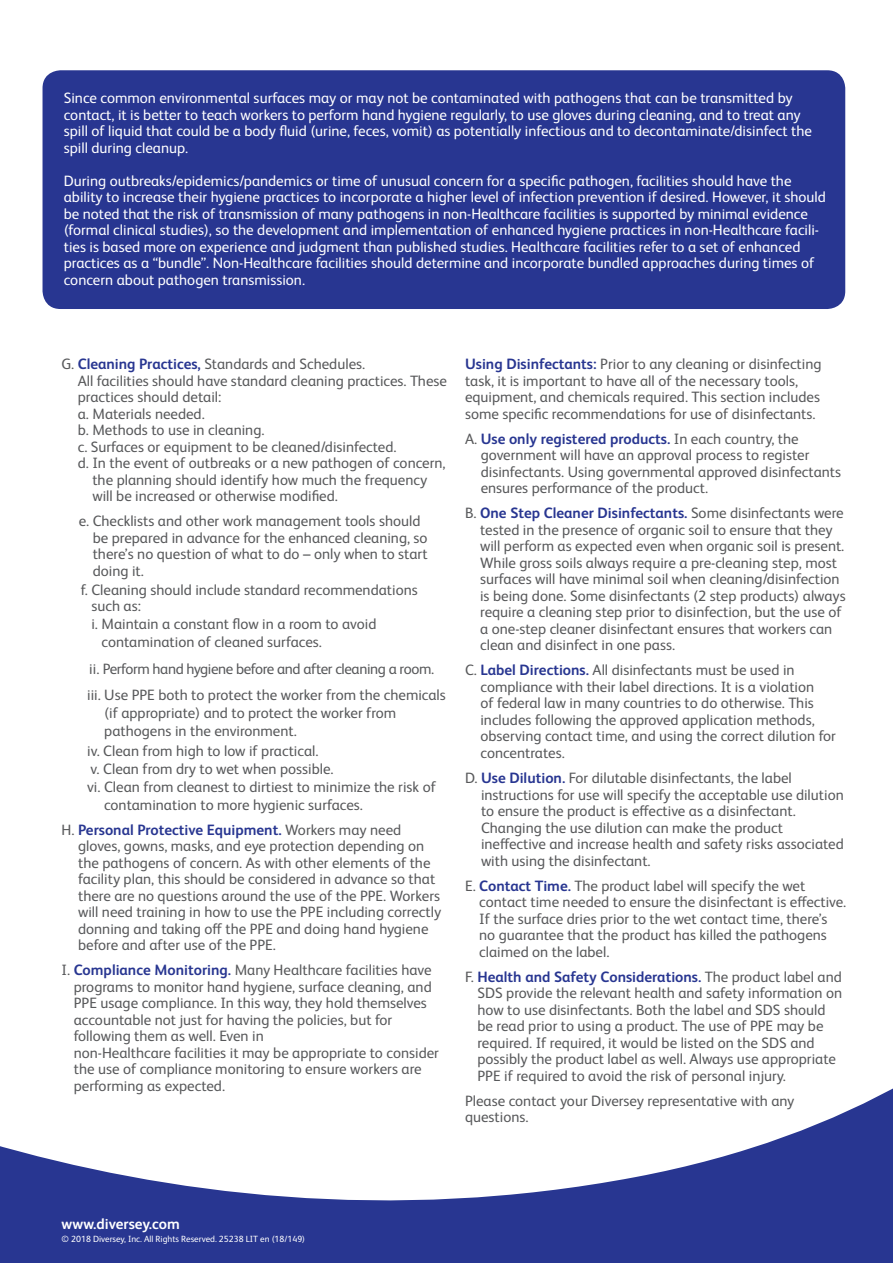
<style>
.page{position:relative;width:893px;height:1263px;background:#fff}
.page>*{position:absolute;margin:0;border:0;box-sizing:border-box;transform-origin:0 0}
.t1{font:15px/16.5px "FS Albert Pro";color:#58595b}
.t2{font:15px/16.5px "FS Albert Pro";color:#fff}
.t3{font:15px/26.5px "FS Albert Pro";letter-spacing:-.02em;color:#58595b}
.t4{font:700 15px "FS Albert Pro";color:#fff}
.t5{font:9px "FS Albert Pro";color:#fff}
.s1{font-weight:700;color:#283691}
</style>
<div class="page">
<svg style="left:0;top:1088px;width:893px;height:175px;fill:#283691"></svg>
<div style="left:43px;top:70px;width:802px;height:239px;background:#283691;border-radius:18px"></div>
<p class="t2" style="left:64px;top:89px;width:750px">Since common environmental surfaces may or may not be contaminated with pathogens that can be transmitted by contact, it is better to teach workers to perform hand hygiene regularly, to use gloves during cleaning, and to treat any spill of liquid that could be a body fluid (urine, feces, vomit) as potentially infectious and to decontaminate/disinfect the spill during cleanup.</p>
<p class="t2" style="left:64px;top:171px;width:764px">During outbreaks/epidemics/pandemics or time of unusual concern for a specific pathogen, facilities should have the ability to increase their hygiene practices to incorporate a higher level of infection prevention if desired. However, it should be noted that the risk of transmission of many pathogens in non-Healthcare facilities is supported by minimal evidence (formal clinical studies), so the development and implementation of enhanced hygiene practices in non-Healthcare facili&shy;ties is based more on experience and judgment than published studies. Healthcare facilities refer to a set of enhanced practices as a “bundle”. Non-Healthcare facilities should determine and incorporate bundled approaches during times of concern about pathogen transmission.</p>
<p class="t1" style="left:62px;top:355px;width:305px">G. <span class="s1">Cleaning Practices,</span> Standards and Schedules.</p>
<p class="t1" style="left:78px;top:371px;width:371px">All facilities should have standard cleaning practices. These</p>
<p class="t1" style="left:78px;top:388px;width:145px">practices should detail:</p>
<p class="t1" style="left:78px;top:404px;width:129px">a. Materials needed.</p>
<p class="t1" style="left:78px;top:421px;width:188px">b. Methods to use in cleaning.</p>
<p class="t1" style="left:78px;top:437px;width:320px">c. Surfaces or equipment to be cleaned/disinfected.</p>
<p class="t1" style="left:78px;top:454px;width:369px">d. In the event of outbreaks or a new pathogen of concern,</p>
<p class="t1" style="left:92px;top:470px;width:336px">the planning should identify how much the frequency</p>
<p class="t1" style="left:92px;top:487px;width:247px">will be increased or otherwise modified.</p>
<p class="t1" style="left:93px;top:512px;width:336px;text-indent:-14px">e. Checklists and other work management tools should be prepared in advance for the enhanced cleaning, so there’s no question of what to do – only when to start doing it.</p>
<p class="t1" style="left:91px;top:580px;width:328px;text-indent:-11px">f. Cleaning should include standard recommendations such as:</p>
<p class="t1" style="left:102px;top:614px;width:276px;line-height:18px;text-indent:-10px">i. Maintain a constant flow in a room to avoid contamination of cleaned surfaces.</p>
<p class="t3" style="left:87px;top:654px;width:360px">ii. Perform hand hygiene before and after cleaning a room. iii. Use PPE both to protect the worker from the chemicals</p>
<p class="t1" style="left:104px;top:704px;width:293px">(if appropriate) and to protect the worker from</p>
<p class="t1" style="left:104px;top:722px;width:194px">pathogens in the environment.</p>
<p class="t1" style="left:87px;top:741px;width:233px">iv. Clean from high to low if practical.</p>
<p class="t1" style="left:91px;top:759px;width:245px">v. Clean from dry to wet when possible.</p>
<p class="t1" style="left:87px;top:777px;width:350px">vi. Clean from cleanest to dirtiest to minimize the risk of</p>
<p class="t1" style="left:104px;top:795px;width:260px">contamination to more hygienic surfaces.</p>
<p class="t1" style="left:78px;top:820px;width:365px;text-indent:-16px">H. <span class="s1">Personal Protective Equipment.</span> Workers may need gloves, gowns, masks, and eye protection depending on the pathogens of concern. As with other elements of the facility plan, this should be considered in advance so that there are no questions around the use of the PPE. Workers will need training in how to use the PPE including correctly donning and taking off the PPE and doing hand hygiene before and after use of the PPE.</p>
<p class="t1" style="left:74px;top:960px;width:367px;text-indent:-12px">I. <span class="s1">Compliance Monitoring.</span> Many Healthcare facilities have programs to monitor hand hygiene, surface cleaning, and PPE usage compliance. In this way, they hold themselves accountable not just for having the policies, but for following them as well. Even in<br>non-Healthcare facilities it may be appropriate to consider the use of compliance monitoring to ensure workers are performing as expected.</p>
<p class="t1" style="left:465px;top:355px;width:358px"><span class="s1">Using Disinfectants:</span> Prior to any cleaning or disinfecting task, it is important to have all of the necessary tools, equipment, and chemicals required. This section includes some specific recommendations for use of disinfectants.</p>
<p class="t1" style="left:481px;top:429px;width:362px;text-indent:-16px">A. <span class="s1">Use only registered products.</span> In each country, the government will have an approval process to register disinfectants. Using governmental approved disinfectants ensures performance of the product.</p>
<p class="t1" style="left:480px;top:504px;width:367px;text-indent:-15px">B. <span class="s1">One Step Cleaner Disinfectants.</span> Some disinfectants were tested in the presence of organic soil to ensure that they will perform as expected even when organic soil is present.<br>While gross soils always require a pre-cleaning step, most surfaces will have minimal soil when cleaning/disinfection is being done. Some disinfectants (2 step products) always require a cleaning step prior to disinfection, but the use of a one-step cleaner disinfectant ensures that workers can clean and disinfect in one pass.</p>
<p class="t1" style="left:480px;top:661px;width:357px;text-indent:-15px">C. <span class="s1">Label Directions.</span> All disinfectants must be used in compliance with their label directions. It is a violation<br>of federal law in many countries to do otherwise. This includes following the approved application methods, observing contact time, and using the correct dilution for concentrates.</p>
<p class="t1" style="left:481px;top:768px;width:364px;text-indent:-16px">D. <span class="s1">Use Dilution.</span> For dilutable disinfectants, the label instructions for use will specify the acceptable use dilution to ensure the product is effective as a disinfectant.<br>Changing the use dilution can make the product ineffective and increase health and safety risks associated with using the disinfectant.</p>
<p class="t1" style="left:479px;top:876px;width:369px;text-indent:-14px">E. <span class="s1">Contact Time.</span> The product label will specify the wet contact time needed to ensure the disinfectant is effective.<br>If the surface dries prior to the wet contact time, there’s no guarantee that the product has killed the pathogens claimed on the label.</p>
<p class="t1" style="left:477px;top:967px;width:366px;text-indent:-12px">F. <span class="s1">Health and Safety Considerations.</span> The product label and SDS provide the relevant health and safety information on how to use disinfectants. Both the label and SDS should be read prior to using a product. The use of PPE may be required. If required, it would be listed on the SDS and possibly the product label as well. Always use appropriate PPE if required to avoid the risk of personal injury.</p>
<p class="t1" style="left:465px;top:1091px;width:331px">Please contact your Diversey representative with any questions.</p>
<p class="t4" style="left:62px;top:1213px;width:120px">www.diversey.com</p>
<p class="t5" style="left:62px;top:1233px;width:245px">© 2018 Diversey, Inc. All Rights Reserved. 25238 LIT en (18/149)</p>
</div>
